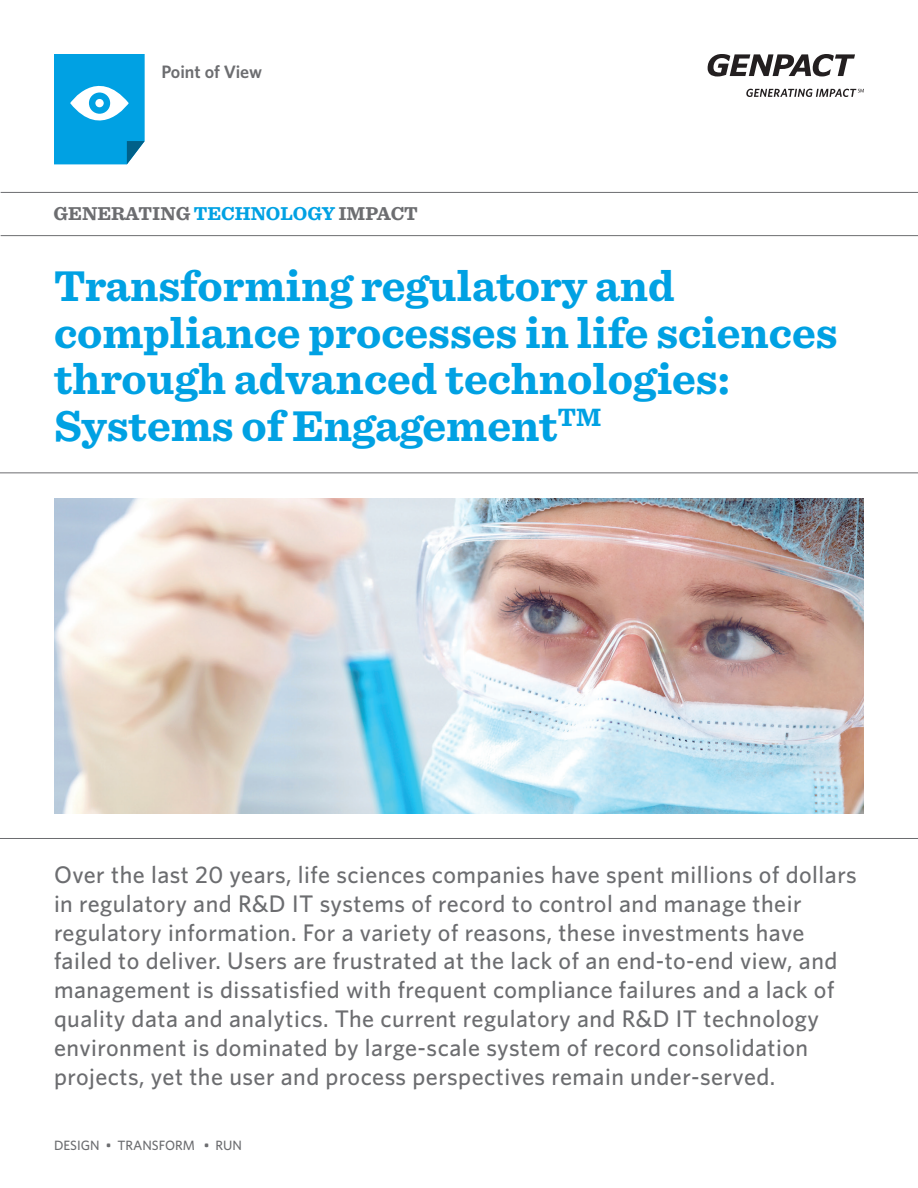
<style>
.page{position:relative;width:918px;height:1188px;background:#fff}
.page>*{position:absolute;margin:0;border:0;box-sizing:border-box;transform-origin:0 0}
.t1{font:700 45px/46.5px "Sentinel";color:#00a1e3}
.t2{font:500 24px/28.8px "Whitney";letter-spacing:.02em;color:#6c6d70}
.t3{font:700 19.5px "Sentinel";color:#6c6d70}
.t4{font:600 18px "Whitney";color:#6c6d70}
.t5{font:500 13.5px "Whitney";color:#6c6d70}
.s1{color:#00a1e3}
</style>
<div class="page">
<hr style="left:1px;top:192px;width:917px;height:1px;background:#6c6d70">
<hr style="left:1px;top:235px;width:917px;height:1px;background:#6c6d70">
<hr style="left:0;top:473px;width:918px;height:1px;background:#6c6d70">
<hr style="left:0;top:838px;width:918px;height:1px;background:#6c6d70">
<svg style="left:746px;top:89px;width:118px;height:8px"></svg>
<svg style="left:708px;top:54px;width:147px;height:22px"></svg>
<svg style="left:54px;top:54px;width:91px;height:110px"></svg>
<div style="left:89px;top:93px;width:21px;height:21px;background:#00a1e3;border-radius:50%"></div>
<div style="left:95px;top:99px;width:9px;height:8px;background:#fff;border-radius:50%"></div>
<img style="left:54px;top:498px;width:810px;height:315px">
<p class="t4" style="left:161px;top:59px;width:102px">Point of View</p>
<p class="t3" style="left:54px;top:198px;width:360px">Generating <span class="s1">Technology</span> Impact</p>
<h1 class="t1" style="left:54px;top:261px;width:785px">Transforming regulatory and compliance processes in life sciences through advanced technologies:<br>Systems of Engagement<sup>TM</sup></h1>
<p class="t2" style="left:54px;top:860px;width:804px">Over the last 20 years, life sciences companies have spent millions of dollars in regulatory and R&amp;D IT systems of record to control and manage their regulatory information. For a variety of reasons, these investments have failed to deliver. Users are frustrated at the lack of an end-to-end view, and management is dissatisfied with frequent compliance failures and a lack of quality data and analytics. The current regulatory and R&amp;D IT technology environment is dominated by large-scale system of record consolidation projects, yet the user and process perspectives remain under-served.</p>
<p class="t5" style="left:54px;top:1136px;width:190px">DESIGN • TRANSFORM • RUN</p>
</div>
